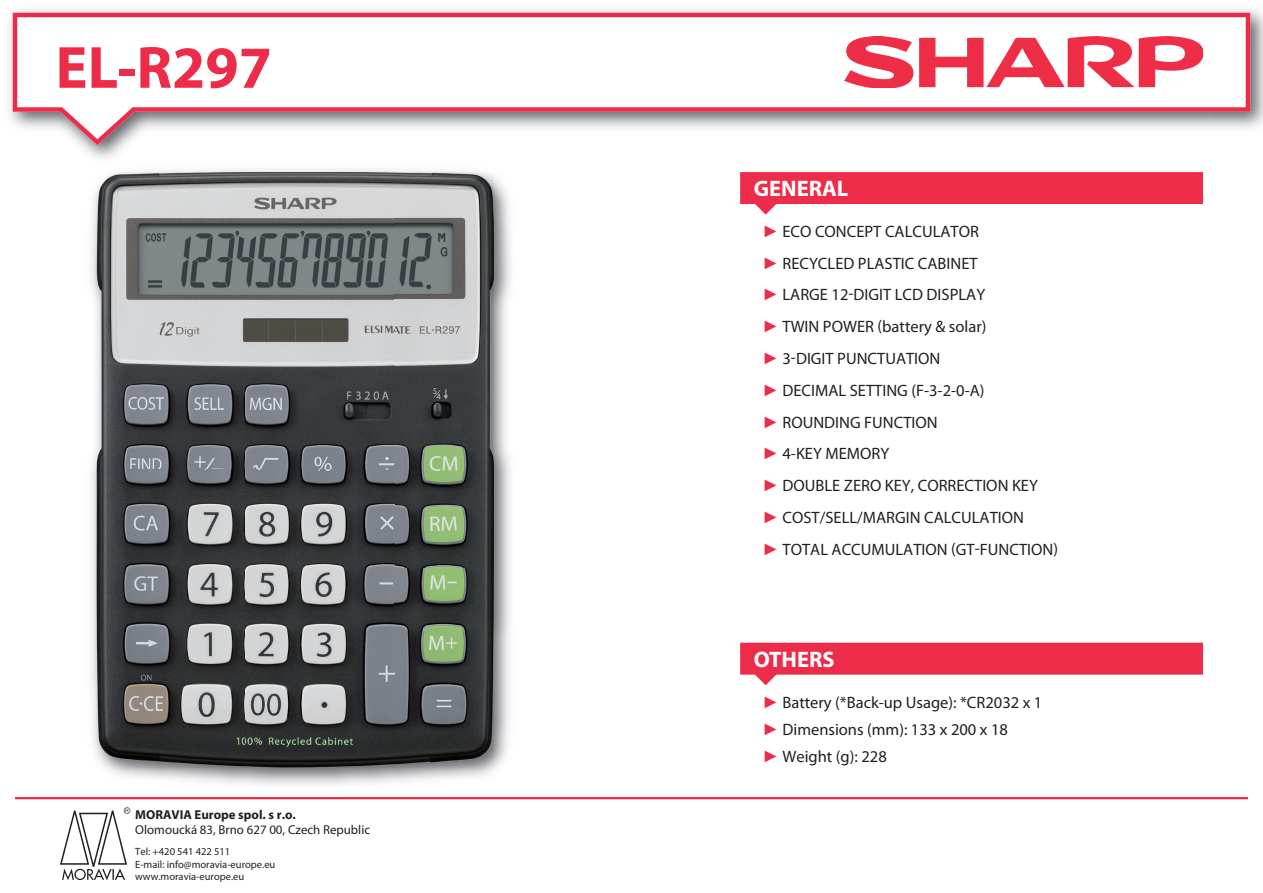
<style>
.page{position:relative;width:1263px;height:893px;background:#fff}
.page>*{position:absolute;margin:0;border:0;box-sizing:border-box;transform-origin:0 0}
.t1{font:700 60px "Myriad Pro";color:#ed2c4a}
.t2{font:700 22.5px "Myriad Pro";color:#fff}
.t3{font:16.5px/31.8px "Myriad Pro";color:#231f20}
.t4{font:12.9px "Myriad Pro";color:#231f20}
.t5{font:700 12.9px "Myriad Pro";color:#231f20}
.t6{font:10.5px/12.6px "Myriad Pro";color:#231f20}
.s1{font-family:"Arial";color:#ed2c4a}
</style>
<div class="page">
<img style="left:8px;top:9px;width:1255px;height:33px">
<img style="left:9px;top:42px;width:4px;height:79px">
<img style="left:1250px;top:42px;width:13px;height:86px">
<svg style="left:13px;top:13px;width:1237px;height:132px"></svg>
<img style="left:845px;top:37px;width:358px;height:51px">
<hr style="left:15px;top:797px;width:1233px;height:2px;background:#ed2c4a">
<img style="left:92px;top:160px;width:418px;height:62px">
<img style="left:91px;top:222px;width:40px;height:555px">
<img style="left:472px;top:222px;width:39px;height:556px">
<img style="left:131px;top:767px;width:341px;height:18px">
<img style="left:97px;top:172px;width:397px;height:595px">
<svg style="left:60px;top:807px;width:70px;height:73px"></svg>
<svg style="left:740px;top:172px;width:463px;height:43px"></svg>
<svg style="left:740px;top:643px;width:463px;height:42px"></svg>
<h1 class="t1" style="left:56px;top:28px;width:218px">EL-R297</h1>
<p class="t5" style="left:135px;top:806px;width:162px">MORAVIA Europe spol. s r.o.</p>
<p class="t4" style="left:135px;top:822px;width:236px">Olomoucká 83, Brno 627 00, Czech Republic</p>
<p class="t6" style="left:135px;top:845px;width:142px">Tel: +420 541 422 511<br>E-mail: info@moravia-europe.eu www.moravia-europe.eu</p>
<h2 class="t2" style="left:754px;top:174px;width:96px">GENERAL</h2>
<p class="t3" style="left:763px;top:215px;width:297px"><span class="s1">►</span> ECO CONCEPT CALCULATOR<br><span class="s1">►</span> RECYCLED PLASTIC CABINET<br><span class="s1">►</span> LARGE 12-DIGIT LCD DISPLAY<br><span class="s1">►</span> TWIN POWER (battery &amp; solar)<br><span class="s1">►</span> 3-DIGIT PUNCTUATION<br><span class="s1">►</span> DECIMAL SETTING (F-3-2-0-A)<br><span class="s1">►</span> ROUNDING FUNCTION<br><span class="s1">►</span> 4-KEY MEMORY<br><span class="s1">►</span> DOUBLE ZERO KEY, CORRECTION KEY <span class="s1">►</span> COST/SELL/MARGIN CALCULATION<br><span class="s1">►</span> TOTAL ACCUMULATION (GT-FUNCTION)</p>
<h2 class="t2" style="left:754px;top:644px;width:82px">OTHERS</h2>
<p class="t3" style="left:763px;top:688px;width:281px;line-height:27.3px"><span class="s1">►</span> Battery (*Back-up Usage): *CR2032 x 1 <span class="s1">►</span> Dimensions (mm): 133 x 200 x 18<br><span class="s1">►</span> Weight (g): 228</p>
</div>
